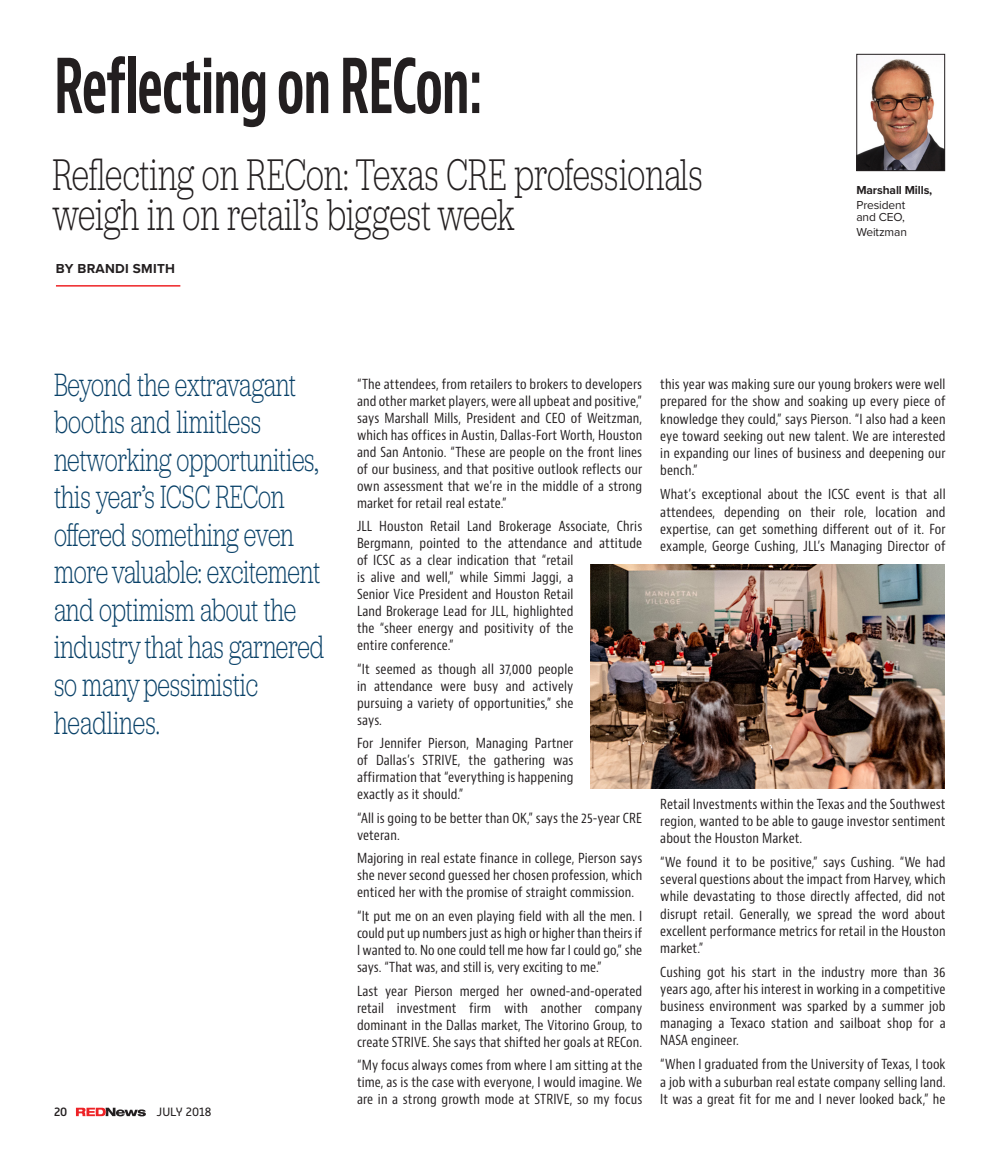
<style>
.page{position:relative;width:999px;height:1161px;background:#fff}
.page>*{position:absolute;margin:0;border:0;box-sizing:border-box;transform-origin:0 0}
.t1{font:700 condensed 73.5px "Bernino Sans";letter-spacing:-.02em;color:#231f20;scale:.71 1}
.t2{font:300 46.2px/40.5px "Jubilat";color:#231f20;scale:.71 1}
.t3{font:300 33.6px/37.5px "Jubilat";letter-spacing:-.01em;color:#094168;scale:.71 1}
.t4{font:condensed 13.5px/17px "Bernino Sans";letter-spacing:.01em;color:#231f20;text-align:justify}
.t5{font:700 13.5px "Proxima Nova";letter-spacing:.02em;color:#231f20}
.t6{font:12px/12px "Proxima Nova";letter-spacing:-.01em;color:#231f20}
.t7{font:700 12px "Proxima Nova";letter-spacing:-.01em;color:#231f20}
.t8{font:12px "Alwyn New";color:#231f20}
.t9{font:500 12px "Alwyn New";color:#231f20}
</style>
<div class="page">
<svg style="left:76px;top:1108px;width:70px;height:8px"></svg>
<hr style="left:56px;top:285px;width:124px;height:2px;background:#ee2326">
<img style="left:858px;top:59px;width:85px;height:110px">
<div style="left:856px;top:54px;width:89px;height:117px;border:1px solid #231f20"></div>
<img style="left:591px;top:564px;width:354px;height:225px">
<h1 class="t1" style="left:54px;top:41px;width:606px">Reflecting on RECon:</h1>
<h2 class="t2" style="left:52px;top:152px;width:917px">Reflecting on RECon: Texas CRE professionals weigh in on retail’s biggest week</h2>
<p class="t5" style="left:56px;top:259px;width:121px">BY BRANDI SMITH</p>
<p class="t7" style="left:856px;top:181px;width:77px">Marshall Mills,</p>
<p class="t6" style="left:856px;top:198px;width:50px">President and CEO,</p>
<p class="t6" style="left:856px;top:226px;width:52px">Weitzman</p>
<h3 class="t3" style="left:54px;top:365px;width:382px">Beyond the extravagant booths and limitless networking opportunities, this year’s ICSC RECon offered something even more valuable: excitement and optimism about the industry that has garnered so many pessimistic headlines.</h3>
<p class="t9" style="left:54px;top:1105px;width:15px">20</p>
<p class="t8" style="left:157px;top:1105px;width:56px">JULY 2018</p>
<p class="t4" style="left:357px;top:376px;width:287px">“The attendees, from retailers to brokers to developers and other market players, were all upbeat and positive,” says Marshall Mills, President and CEO of Weitzman, which has offices in Austin, Dallas-Fort Worth, Houston and San Antonio. “These are people on the front lines of our business, and that positive outlook reflects our own assessment that we’re in the middle of a strong market for retail real estate.”</p>
<p class="t4" style="left:357px;top:518px;width:287px;text-align:left">JLL Houston Retail Land Brokerage Associate, Chris Bergmann, pointed to the attendance and attitude of ICSC as a clear indication that “retail<br>is alive and well,” while Simmi Jaggi, a<br>Senior Vice President and Houston Retail<br>Land Brokerage Lead for JLL, highlighted<br>the “sheer energy and positivity of the<br>entire conference.”</p>
<p class="t4" style="left:357px;top:661px;width:218px">“It seemed as though all 37,000 people in attendance were busy and actively pursuing a variety of opportunities,” she says.</p>
<p class="t4" style="left:357px;top:735px;width:218px">For Jennifer Pierson, Managing Partner of Dallas’s STRIVE, the gathering was affirmation that “everything is happening exactly as it should.”</p>
<p class="t4" style="left:357px;top:810px;width:287px">“All is going to be better than OK,” says the 25-year CRE veteran.</p>
<p class="t4" style="left:357px;top:850px;width:287px">Majoring in real estate finance in college, Pierson says she never second guessed her chosen profession, which enticed her with the promise of straight commission.</p>
<p class="t4" style="left:357px;top:908px;width:287px">“It put me on an even playing field with all the men. I could put up numbers just as high or higher than theirs if I wanted to. No one could tell me how far I could go,” she says. “That was, and still is, very exciting to me.”</p>
<p class="t4" style="left:357px;top:983px;width:287px">Last year Pierson merged her owned-and-operated retail investment firm with another company dominant in the Dallas market, The Vitorino Group, to create STRIVE. She says that shifted her goals at RECon.</p>
<p class="t4" style="left:357px;top:1057px;width:287px">“My focus always comes from where I am sitting at the time, as is the case with everyone, I would imagine. We are in a strong growth mode at STRIVE, so my focus</p>
<p class="t4" style="left:660px;top:376px;width:287px">this year was making sure our young brokers were well prepared for the show and soaking up every piece of knowledge they could,” says Pierson. “I also had a keen eye toward seeking out new talent. We are interested in expanding our lines of business and deepening our bench.”</p>
<p class="t4" style="left:660px;top:486px;width:287px">What’s exceptional about the ICSC event is that all attendees, depending on their role, location and expertise, can get something different out of it. For example, George Cushing, JLL’s Managing Director of</p>
<p class="t4" style="left:660px;top:796px;width:287px">Retail Investments within the Texas and the Southwest region, wanted to be able to gauge investor sentiment about the Houston Market.</p>
<p class="t4" style="left:660px;top:854px;width:287px">“We found it to be positive,” says Cushing. “We had several questions about the impact from Harvey, which while devastating to those directly affected, did not disrupt retail. Generally, we spread the word about excellent performance metrics for retail in the Houston market.”</p>
<p class="t4" style="left:660px;top:964px;width:287px">Cushing got his start in the industry more than 36 years ago, after his interest in working in a competitive business environment was sparked by a summer job managing a Texaco station and sailboat shop for a NASA engineer.</p>
<p class="t4" style="left:660px;top:1056px;width:287px">“When I graduated from the University of Texas, I took a job with a suburban real estate company selling land.<br>It was a great fit for me and I never looked back,” he</p>
</div>
